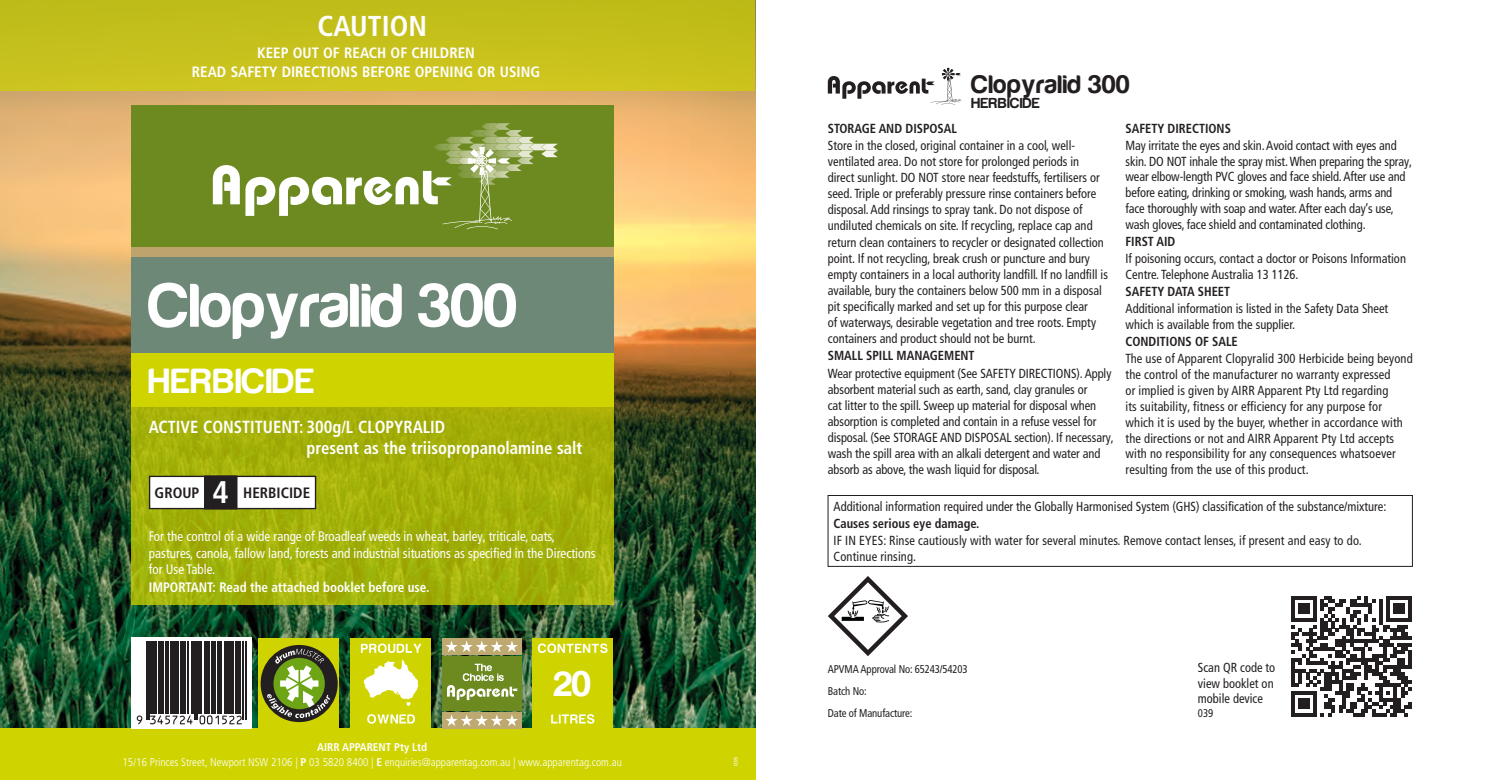
<style>
.page{position:relative;width:1489px;height:780px;background:#fff}
.page>*{position:absolute;margin:0;border:0;box-sizing:border-box;transform-origin:0 0}
.t1{font:63.75px "Harabara";letter-spacing:.01em;color:#fff}
.t2{font:36.75px "Harabara";color:#fff}
.t3{font:36.25px "Harabara";letter-spacing:.035em;color:#fff}
.t4{font:700 condensed 28.75px "Frutiger LT Pro";color:#fff}
.t5{font:26.25px "Harabara";letter-spacing:.03em;color:#231f20}
.t6{font:700 condensed 17.5px/21.1px "Frutiger LT Pro";color:#fff;scale:.95 1}
.t7{font:700 condensed 15px/18.1px "Frutiger LT Pro";color:#fff;text-align:center}
.t8{font:700 condensed 15px "Frutiger LT Pro";color:#231f20}
.t9{font:15px "Harabara";letter-spacing:.035em;color:#231f20}
.t10{font:condensed 13.75px/16.5px "Frutiger LT Pro";color:#fff;scale:.95 1}
.t11{font:700 condensed 13.75px "Frutiger LT Pro";color:#fff;scale:.95 1}
.t12{font:condensed 13.12px/16.1px "Frutiger LT Pro";color:#231f20;scale:.95 1}
.t13{font:700 condensed 13.12px "Frutiger LT Pro";color:#231f20;scale:.95 1}
.t14{font:300 condensed 11.25px/14.5px "Frutiger LT Pro";color:#fff;text-align:center}
.t15{font:condensed 11.25px/22px "Frutiger LT Pro";letter-spacing:-.01em;color:#231f20;scale:.95 1}
.t16{font:5.5px "Frutiger LT Pro";color:#fff;scale:.95 1}
.s1{font-size:31.25px;color:#fff}
.s2{font-stretch:normal}
.s3{font-weight:700}
</style>
<div class="page">
<img style="left:0;top:91px;width:755px;height:637px">
<div style="left:0;top:0;width:755px;height:91px;background:#c5c01c"></div>
<div style="left:131px;top:105px;width:482px;height:142px;background:#6c8a1f"></div>
<svg style="left:213px;top:123px;width:345px;height:106px"></svg>
<div style="left:131px;top:247px;width:482px;height:10px;background:#bea36d"></div>
<div style="left:131px;top:257px;width:482px;height:96px;background:#6e8878"></div>
<div style="left:131px;top:353px;width:482px;height:53px;background:#cfd400"></div>
<svg style="left:131px;top:406px;width:482px;height:198px;background:#a3b009"></svg>
<div style="left:0;top:728px;width:755px;height:52px;background:#cfd400"></div>
<div style="left:350px;top:637px;width:81px;height:91px;background:#cfd400"></div>
<svg style="left:364px;top:659px;width:54px;height:47px"></svg>
<svg style="left:361px;top:643px;width:60px;height:10px"></svg>
<svg style="left:367px;top:714px;width:48px;height:9px"></svg>
<div style="left:532px;top:637px;width:81px;height:91px;background:#cfd400"></div>
<svg style="left:538px;top:643px;width:69px;height:10px"></svg>
<svg style="left:551px;top:714px;width:43px;height:9px"></svg>
<div style="left:442px;top:656px;width:79px;height:54px;background:#6c8a1f"></div>
<div style="left:442px;top:712px;width:79px;height:16px;background:#beaa70"></div>
<div style="left:442px;top:638px;width:79px;height:16px;background:#beaa70"></div>
<svg style="left:445px;top:641px;width:73px;height:11px"></svg>
<svg style="left:445px;top:714px;width:73px;height:12px"></svg>
<svg style="left:447px;top:663px;width:71px;height:37px"></svg>
<div style="left:258px;top:637px;width:81px;height:91px;background:#cfd400"></div>
<div style="left:260px;top:645px;width:78px;height:77px;background:#231f20;border-radius:50%"></div>
<svg style="left:267px;top:648px;width:63px;height:70px"></svg>
<svg style="left:827px;top:68px;width:134px;height:37px"></svg>
<div style="left:150px;top:476px;width:165px;height:32px;background:#fff"></div>
<div style="left:149px;top:475px;width:167px;height:34px;border:1px solid #231f20"></div>
<div style="left:205px;top:476px;width:32px;height:32px;background:#231f20"></div>
<div style="left:204px;top:475px;width:33px;height:34px;border:1px solid #231f20"></div>
<svg style="left:131px;top:637px;width:121px;height:91px"></svg>
<svg style="left:137px;top:715px;width:5px;height:9px"></svg>
<hr style="left:146px;top:641px;width:1px;height:78px;background:#231f20">
<hr style="left:148px;top:641px;width:1px;height:78px;background:#231f20">
<hr style="left:150px;top:641px;width:4px;height:73px;background:#231f20">
<hr style="left:155px;top:641px;width:2px;height:73px;background:#231f20">
<hr style="left:159px;top:641px;width:3px;height:73px;background:#231f20">
<hr style="left:163px;top:641px;width:1px;height:73px;background:#231f20">
<hr style="left:165px;top:641px;width:3px;height:73px;background:#231f20">
<hr style="left:170px;top:641px;width:1px;height:73px;background:#231f20">
<hr style="left:172px;top:641px;width:3px;height:73px;background:#231f20">
<hr style="left:176px;top:641px;width:3px;height:73px;background:#231f20">
<hr style="left:181px;top:641px;width:2px;height:73px;background:#231f20">
<hr style="left:184px;top:641px;width:2px;height:73px;background:#231f20">
<svg style="left:150px;top:715px;width:42px;height:9px"></svg>
<hr style="left:187px;top:641px;width:1px;height:73px;background:#231f20">
<hr style="left:191px;top:641px;width:2px;height:73px;background:#231f20">
<hr style="left:194px;top:641px;width:1px;height:78px;background:#231f20">
<hr style="left:196px;top:641px;width:2px;height:78px;background:#231f20">
<hr style="left:199px;top:641px;width:3px;height:73px;background:#231f20">
<hr style="left:204px;top:641px;width:1px;height:73px;background:#231f20">
<hr style="left:206px;top:641px;width:3px;height:73px;background:#231f20">
<hr style="left:211px;top:641px;width:1px;height:73px;background:#231f20">
<hr style="left:213px;top:641px;width:3px;height:73px;background:#231f20">
<hr style="left:218px;top:641px;width:2px;height:73px;background:#231f20">
<hr style="left:221px;top:641px;width:1px;height:73px;background:#231f20">
<hr style="left:224px;top:641px;width:3px;height:73px;background:#231f20">
<hr style="left:228px;top:641px;width:2px;height:73px;background:#231f20">
<hr style="left:231px;top:641px;width:2px;height:73px;background:#231f20">
<svg style="left:199px;top:715px;width:43px;height:9px"></svg>
<hr style="left:235px;top:641px;width:3px;height:73px;background:#231f20">
<hr style="left:239px;top:641px;width:2px;height:73px;background:#231f20">
<hr style="left:243px;top:641px;width:1px;height:78px;background:#231f20">
<hr style="left:245px;top:641px;width:1px;height:78px;background:#231f20">
<div style="left:827px;top:495px;width:585px;height:71px;border:1px solid #231f20"></div>
<svg style="left:1291px;top:596px;width:120px;height:120px"></svg>
<svg style="left:828px;top:576px;width:80px;height:80px"></svg>
<h3 class="t4" style="left:317px;top:9px;width:111px">CAUTION</h3>
<p class="t7" style="left:192px;top:44px;width:349px">KEEP OUT OF REACH OF CHILDREN<br>READ SAFETY DIRECTIONS BEFORE OPENING OR USING</p>
<h1 class="t1" style="left:149px;top:272px;width:370px">Clopyralid 300</h1>
<h3 class="t3" style="left:149px;top:361px;width:167px">HERBICIDE</h3>
<h3 class="t6" style="left:306px;top:416px;width:292px;text-indent:-158px">ACTIVE CONSTITUENT: 300g/L CLOPYRALID<br>present as the triisopropanolamine salt</h3>
<p class="t8" style="left:155px;top:484px;width:157px">GROUP <span class="s1">4</span> HERBICIDE</p>
<p class="t10" style="left:149px;top:528px;width:471px">For the control of a wide range of Broadleaf weeds in wheat, barley, triticale, oats, pastures, canola, fallow land, forests and industrial situations as specified in the Directions for Use Table.</p>
<p class="t11" style="left:149px;top:579px;width:297px"><span class="s2">I</span>MPORTANT: Read the attached booklet before use.</p>
<h2 class="t2" style="left:554px;top:665px;width:39px">20</h2>
<p class="t14" style="left:122px;top:740px;width:501px"><span class="s3">AIRR APPARENT Pty Ltd<br></span>15/16 Princes Street, Newport NSW 2106 | <span class="s3">P</span> 03 5820 8400 | <span class="s3">E</span> enquiries@apparentag.com.au | www.apparentag.com.au</p>
<p class="t16" style="left:732px;top:765px;width:11px;rotate:-90deg">039</p>
<h3 class="t5" style="left:971px;top:70px;width:160px">Clopyralid 300</h3>
<p class="t9" style="left:971px;top:95px;width:70px">HERBICIDE</p>
<p class="t13" style="left:827px;top:120px;width:137px">STORAGE AND DISPOSAL</p>
<p class="t12" style="left:827px;top:137px;width:296px">Store in the closed, original container in a cool, well&shy;ventilated area. Do not store for prolonged periods in direct sunlight. DO NOT store near feedstuffs, fertilisers or seed. Triple or preferably pressure rinse containers before disposal. Add rinsings to spray tank. Do not dispose of undiluted chemicals on site. If recycling, replace cap and return clean containers to recycler or designated collection point. If not recycling, break crush or puncture and bury empty containers in a local authority landfill. If no landfill is available, bury the containers below 500 mm in a disposal pit specifically marked and set up for this purpose clear<br>of waterways, desirable vegetation and tree roots. Empty containers and product should not be burnt.</p>
<p class="t13" style="left:827px;top:348px;width:156px">SMALL SPILL MANAGEMENT</p>
<p class="t12" style="left:827px;top:365px;width:302px">Wear protective equipment (See SAFETY DIRECTIONS). Apply absorbent material such as earth, sand, clay granules or<br>cat litter to the spill. Sweep up material for disposal when absorption is completed and contain in a refuse vessel for disposal. (See STORAGE AND DISPOSAL section). If necessary, wash the spill area with an alkali detergent and water and absorb as above, the wash liquid for disposal.</p>
<p class="t13" style="left:1125px;top:120px;width:112px">SAFETY DIRECTIONS</p>
<p class="t12" style="left:1125px;top:137px;width:303px">May irritate the eyes and skin. Avoid contact with eyes and skin. DO NOT inhale the spray mist. When preparing the spray, wear elbow-length PVC gloves and face shield. After use and before eating, drinking or smoking, wash hands, arms and face thoroughly with soap and water. After each day’s use, wash gloves, face shield and contaminated clothing.</p>
<p class="t13" style="left:1125px;top:234px;width:54px">FIRST AID</p>
<p class="t12" style="left:1125px;top:251px;width:297px">If poisoning occurs, contact a doctor or Poisons Information<br>Centre. Telephone Australia 13 1126.</p>
<p class="t13" style="left:1125px;top:284px;width:112px">SAFETY DATA SHEET</p>
<p class="t12" style="left:1125px;top:301px;width:278px">Additional information is listed in the Safety Data Sheet which is available from the supplier.</p>
<p class="t13" style="left:1125px;top:334px;width:120px">CONDITIONS OF SALE</p>
<p class="t12" style="left:1125px;top:351px;width:304px">The use of Apparent Clopyralid 300 Herbicide being beyond the control of the manufacturer no warranty expressed<br>or implied is given by AIRR Apparent Pty Ltd regarding<br>its suitability, fitness or efficiency for any purpose for which it is used by the buyer, whether in accordance with the directions or not and AIRR Apparent Pty Ltd accepts with no responsibility for any consequences whatsoever resulting from the use of this product.</p>
<p class="t12" style="left:833px;top:498px;width:583px">Additional information required under the Globally Harmonised System (GHS) classification of the substance/mixture:</p>
<p class="t13" style="left:833px;top:515px;width:155px">Causes serious eye damage.</p>
<p class="t12" style="left:833px;top:532px;width:557px;line-height:15.8px">IF IN EYES: Rinse cautiously with water for several minutes. Remove contact lenses, if present and easy to do.<br>Continue rinsing.</p>
<p class="t15" style="left:827px;top:658px;width:149px">APVMA Approval No: 65243/54203<br>Batch No:<br>Date of Manufacture:</p>
<p class="t12" style="left:1197px;top:659px;width:83px;line-height:15.8px">Scan QR code to view booklet on mobile device</p>
<p class="t15" style="left:1197px;top:702px;width:18px">039</p>
</div>
